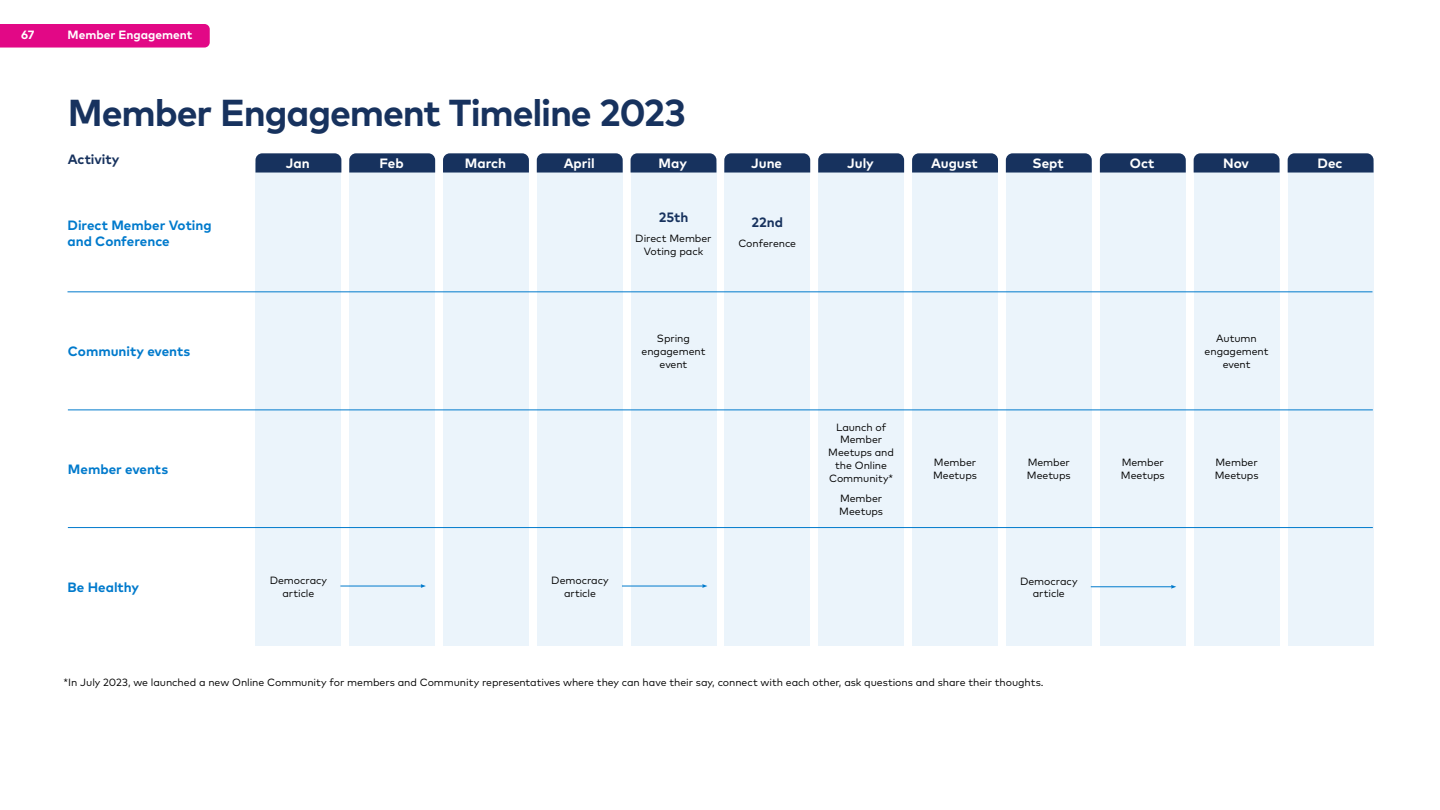
<style>
.page{position:relative;width:1440px;height:810px;background:#fff}
.page>*{position:absolute;margin:0;border:0;box-sizing:border-box;transform-origin:0 0}
.t1{font:700 37.5px "Mark Pro";letter-spacing:-.03em;color:#17325e}
.t2{font:700 13.5px/16.5px "Mark Pro";color:#007acc}
.t3{font:700 13.5px "Mark Pro";color:#fff}
.t4{font:700 13.5px "Mark Pro";color:#17325e}
.t5{font:700 12px "Mark Pro";color:#fff}
.small_body{font:10.5px/12.8px "Mark Pro";letter-spacing:-.005em;color:#000;text-align:center}
</style>
<div class="page">
<img style="left:68px;top:153px;width:1306px;height:493px">
<div style="left:0;top:24px;width:210px;height:24px;background:#e20886"></div>
<p class="t5" style="left:21px;top:26px;width:15px">67</p>
<p class="t5" style="left:68px;top:26px;width:126px">Member Engagement</p>
<h1 class="t1" style="left:68px;top:84px;width:620px">Member Engagement Timeline 2023</h1>
<p class="t4" style="left:68px;top:149px;width:53px">Activity</p>
<p class="t3" style="left:286px;top:153px;width:25px">Jan</p>
<p class="t3" style="left:380px;top:153px;width:26px">Feb</p>
<p class="t3" style="left:465px;top:153px;width:43px">March</p>
<p class="t3" style="left:564px;top:153px;width:32px">April</p>
<p class="t3" style="left:659px;top:153px;width:30px">May</p>
<p class="t3" style="left:751px;top:153px;width:32px">June</p>
<p class="t3" style="left:847px;top:153px;width:28px">July</p>
<p class="t3" style="left:931px;top:153px;width:48px">August</p>
<p class="t3" style="left:1033px;top:153px;width:33px">Sept</p>
<p class="t3" style="left:1130px;top:153px;width:26px">Oct</p>
<p class="t3" style="left:1223px;top:153px;width:27px">Nov</p>
<p class="t3" style="left:1318px;top:153px;width:26px">Dec</p>
<p class="t2" style="left:68px;top:216px;width:146px">Direct Member Voting and Conference</p>
<p class="t4" style="left:659px;top:207px;width:31px">25th</p>
<p class="small_body" style="left:635px;top:231px;width:78px">Direct Member<br>Voting pack</p>
<p class="t4" style="left:752px;top:212px;width:33px">22nd</p>
<p class="small_body" style="left:738px;top:236px;width:59px">Conference</p>
<p class="t2" style="left:68px;top:342px;width:124px">Community events</p>
<p class="small_body" style="left:642px;top:332px;width:65px">Spring engagement event</p>
<p class="small_body" style="left:1205px;top:332px;width:65px">Autumn engagement event</p>
<p class="t2" style="left:68px;top:460px;width:102px">Member events</p>
<p class="small_body" style="left:828px;top:420px;width:67px">Launch of<br>Member<br>Meetups and the Online<br>Community*</p>
<p class="small_body" style="left:839px;top:491px;width:45px;text-align:left">Member<br>Meetups</p>
<p class="small_body" style="left:933px;top:455px;width:45px;text-align:left">Member<br>Meetups</p>
<p class="small_body" style="left:1027px;top:455px;width:45px;text-align:left">Member<br>Meetups</p>
<p class="small_body" style="left:1121px;top:455px;width:45px;text-align:left">Member<br>Meetups</p>
<p class="small_body" style="left:1215px;top:455px;width:45px;text-align:left">Member<br>Meetups</p>
<p class="t2" style="left:68px;top:577px;width:73px">Be Healthy</p>
<p class="small_body" style="left:270px;top:573px;width:59px">Democracy article</p>
<p class="small_body" style="left:551px;top:573px;width:59px">Democracy article</p>
<p class="small_body" style="left:1020px;top:574px;width:59px">Democracy article</p>
<p class="small_body" style="left:64px;top:676px;width:982px">*In July 2023, we launched a new Online Community for members and Community representatives where they can have their say, connect with each other, ask questions and share their thoughts.</p>
</div>
